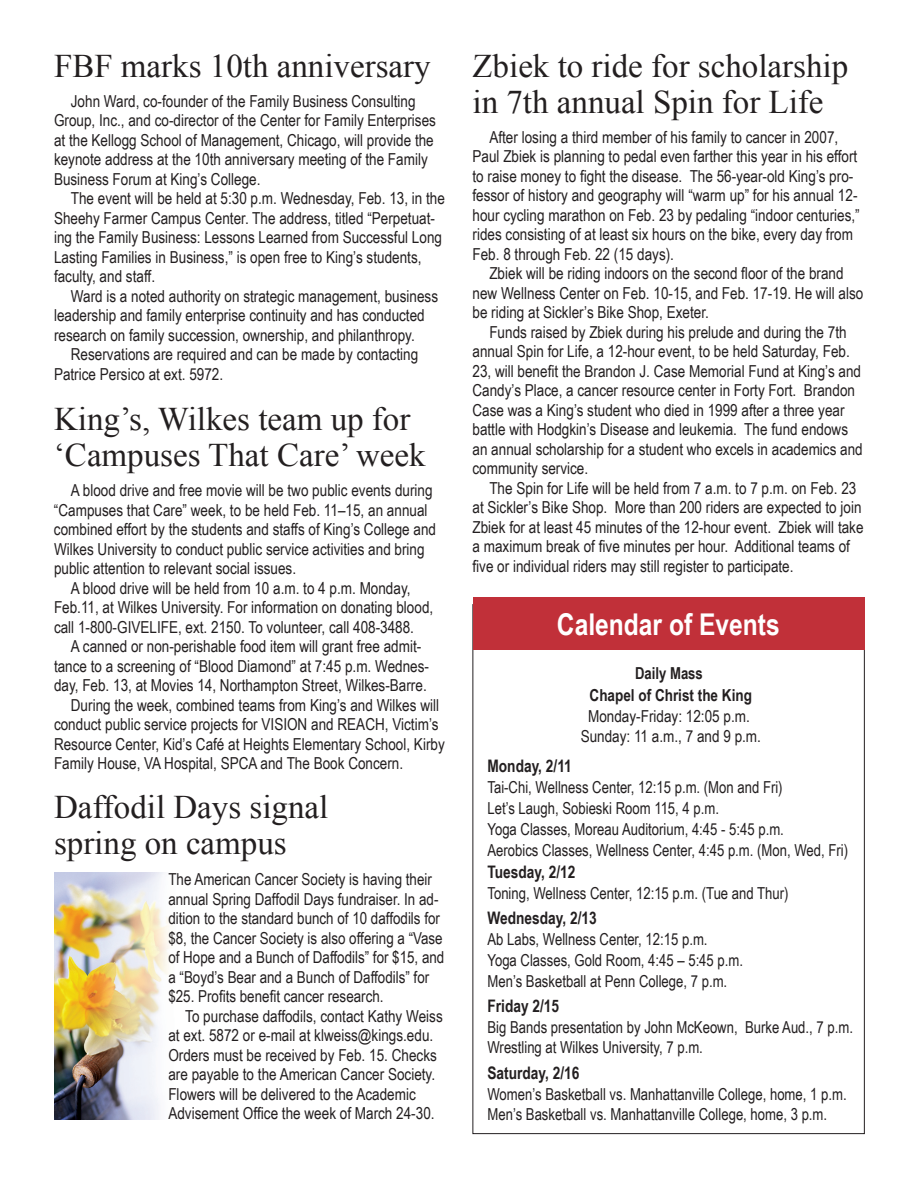
<style>
.page{position:relative;width:918px;height:1188px;background:#fff}
.page>*{position:absolute;margin:0;border:0;box-sizing:border-box;transform-origin:0 0}
.t1{font:33px/36px "Times New Roman";color:#231f20}
.t2{font:700 30px "Arial Narrow";color:#fff}
.t3{font:700 17.25px "Arial Narrow";color:#231f20}
.t4{font:16.5px/19.5px "Arial Narrow";color:#231f20}
.t5{font:700 16.5px/21.1px "Arial Narrow";color:#231f20;text-align:center}
</style>
<div class="page">
<img style="left:54px;top:872px;width:115px;height:248px">
<div style="left:473px;top:597px;width:392px;height:52px;background:#c13039"></div>
<h1 class="t1" style="left:54px;top:47px;width:378px">FBF marks 10th anniversary</h1>
<p class="t4" style="left:54px;top:91px;width:384px;text-indent:17px">John Ward, co-founder of the Family Business Consulting Group, Inc., and co-director of the Center for Family Enterprises at the Kellogg School of Management, Chicago, will provide the keynote address at the 10th anniversary meeting of the Family Business Forum at King’s College.</p>
<p class="t4" style="left:54px;top:189px;width:393px;text-indent:17px">The event will be held at 5:30 p.m. Wednesday, Feb. 13, in the Sheehy Farmer Campus Center. The address, titled “Perpetuat&shy;ing the Family Business: Lessons Learned from Successful Long Lasting Families in Business,” is open free to King’s students, faculty, and staff.</p>
<p class="t4" style="left:54px;top:286px;width:386px;text-indent:17px">Ward is a noted authority on strategic management, business leadership and family enterprise continuity and has conducted research on family succession, ownership, and philanthropy.</p>
<p class="t4" style="left:54px;top:345px;width:366px;text-indent:17px">Reservations are required and can be made by contacting<br>Patrice Persico at ext. 5972.</p>
<h1 class="t1" style="left:54px;top:401px;width:373px">King’s, Wilkes team up for ‘Campuses That Care’ week</h1>
<p class="t4" style="left:71px;top:481px;width:363px">A blood drive and free movie will be two public events during</p>
<p class="t4" style="left:54px;top:500px;width:375px">“Campuses that Care” week, to be held Feb. 11–15, an annual</p>
<p class="t4" style="left:54px;top:520px;width:384px">combined effort by the students and staffs of King’s College and</p>
<p class="t4" style="left:54px;top:539px;width:372px">Wilkes University to conduct public service activities and bring</p>
<p class="t4" style="left:54px;top:559px;width:244px">public attention to relevant social issues.</p>
<p class="t4" style="left:71px;top:578px;width:341px">A blood drive will be held from 10 a.m. to 4 p.m. Monday,</p>
<p class="t4" style="left:54px;top:598px;width:381px">Feb.11, at Wilkes University. For information on donating blood,</p>
<p class="t4" style="left:54px;top:617px;width:362px">call 1-800-GIVELIFE, ext. 2150. To volunteer, call 408-3488.</p>
<p class="t4" style="left:71px;top:637px;width:352px">A canned or non-perishable food item will grant free admit-</p>
<p class="t4" style="left:54px;top:656px;width:377px">tance to a screening of “Blood Diamond” at 7:45 p.m. Wednes-</p>
<p class="t4" style="left:54px;top:676px;width:374px">day, Feb. 13, at Movies 14, Northampton Street, Wilkes-Barre.</p>
<p class="t4" style="left:71px;top:695px;width:370px">During the week, combined teams from King’s and Wilkes will</p>
<p class="t4" style="left:54px;top:715px;width:386px">conduct public service projects for VISION and REACH, Victim’s</p>
<p class="t4" style="left:54px;top:734px;width:392px">Resource Center, Kid’s Café at Heights Elementary School, Kirby</p>
<p class="t4" style="left:54px;top:754px;width:351px">Family House, VA Hospital, SPCA and The Book Concern.</p>
<h1 class="t1" style="left:54px;top:789px;width:276px">Daffodil Days signal spring on campus</h1>
<p class="t4" style="left:168px;top:870px;width:278px">The American Cancer Society is having their annual Spring Daffodil Days fundraiser. In ad&shy;dition to the standard bunch of 10 daffodils for $8, the Cancer Society is also offering a “Vase of Hope and a Bunch of Daffodils” for $15, and a “Boyd’s Bear and a Bunch of Daffodils” for $25. Profits benefit cancer research.</p>
<p class="t4" style="left:168px;top:1006px;width:276px;text-indent:17px">To purchase daffodils, contact Kathy Weiss at ext. 5872 or e-mail at klweiss@kings.edu.<br>Orders must be received by Feb. 15. Checks are payable to the American Cancer Society.<br>Flowers will be delivered to the Academic Advisement Office the week of March 24-30.</p>
<h1 class="t1" style="left:472px;top:47px;width:377px">Zbiek to ride for scholarship in 7th annual Spin for Life</h1>
<p class="t4" style="left:472px;top:127px;width:389px;text-indent:17px">After losing a third member of his family to cancer in 2007, Paul Zbiek is planning to pedal even farther this year in his effort to raise money to fight the disease. The 56-year-old King’s pro&shy;fessor of history and geography will “warm up” for his annual 12- hour cycling marathon on Feb. 23 by pedaling “indoor centuries,” rides consisting of at least six hours on the bike, every day from Feb. 8 through Feb. 22 (15 days).</p>
<p class="t4" style="left:472px;top:264px;width:392px;text-indent:17px">Zbiek will be riding indoors on the second floor of the brand new Wellness Center on Feb. 10-15, and Feb. 17-19. He will also be riding at Sickler’s Bike Shop, Exeter.</p>
<p class="t4" style="left:472px;top:322px;width:392px;text-indent:17px">Funds raised by Zbiek during his prelude and during the 7th annual Spin for Life, a 12-hour event, to be held Saturday, Feb.<br>23, will benefit the Brandon J. Case Memorial Fund at King’s and Candy’s Place, a cancer resource center in Forty Fort. Brandon Case was a King’s student who died in 1999 after a three year battle with Hodgkin’s Disease and leukemia. The fund endows an annual scholarship for a student who excels in academics and community service.</p>
<p class="t4" style="left:472px;top:478px;width:393px;text-indent:17px">The Spin for Life will be held from 7 a.m. to 7 p.m. on Feb. 23 at Sickler’s Bike Shop. More than 200 riders are expected to join Zbiek for at least 45 minutes of the 12-hour event. Zbiek will take a maximum break of five minutes per hour. Additional teams of five or individual riders may still register to participate.</p>
<h2 class="t2" style="left:557px;top:607px;width:224px">Calendar of Events</h2>
<p class="t5" style="left:590px;top:663px;width:164px">Daily Mass<br>Chapel of Christ the King</p>
<p class="t4" style="left:581px;top:705px;width:182px;line-height:20.9px;text-align:center">Monday-Friday: 12:05 p.m.<br>Sunday: 11 a.m., 7 and 9 p.m.</p>
<p class="t3" style="left:487px;top:756px;width:86px">Monday, 2/11</p>
<p class="t4" style="left:487px;top:776px;width:362px;line-height:20.9px">Tai-Chi, Wellness Center, 12:15 p.m. (Mon and Fri)<br>Let’s Laugh, Sobieski Room 115, 4 p.m.<br>Yoga Classes, Moreau Auditorium, 4:45 - 5:45 p.m.<br>Aerobics Classes, Wellness Center, 4:45 p.m. (Mon, Wed, Fri)</p>
<p class="t3" style="left:487px;top:862px;width:89px">Tuesday, 2/12</p>
<p class="t4" style="left:487px;top:883px;width:303px">Toning, Wellness Center, 12:15 p.m. (Tue and Thur)</p>
<p class="t3" style="left:487px;top:908px;width:111px">Wednesday, 2/13</p>
<p class="t4" style="left:487px;top:928px;width:257px;line-height:20.9px">Ab Labs, Wellness Center, 12:15 p.m.<br>Yoga Classes, Gold Room, 4:45 – 5:45 p.m.<br>Men’s Basketball at Penn College, 7 p.m.</p>
<p class="t3" style="left:487px;top:996px;width:73px">Friday 2/15</p>
<p class="t4" style="left:487px;top:1016px;width:367px;line-height:20.9px">Big Bands presentation by John McKeown, Burke Aud., 7 p.m.<br>Wrestling at Wilkes University, 7 p.m.</p>
<p class="t3" style="left:487px;top:1063px;width:94px">Saturday, 2/16</p>
<p class="t4" style="left:487px;top:1083px;width:361px;line-height:20.9px">Women’s Basketball vs. Manhattanville College, home, 1 p.m.<br>Men’s Basketball vs. Manhattanville College, home, 3 p.m.</p>
</div>
